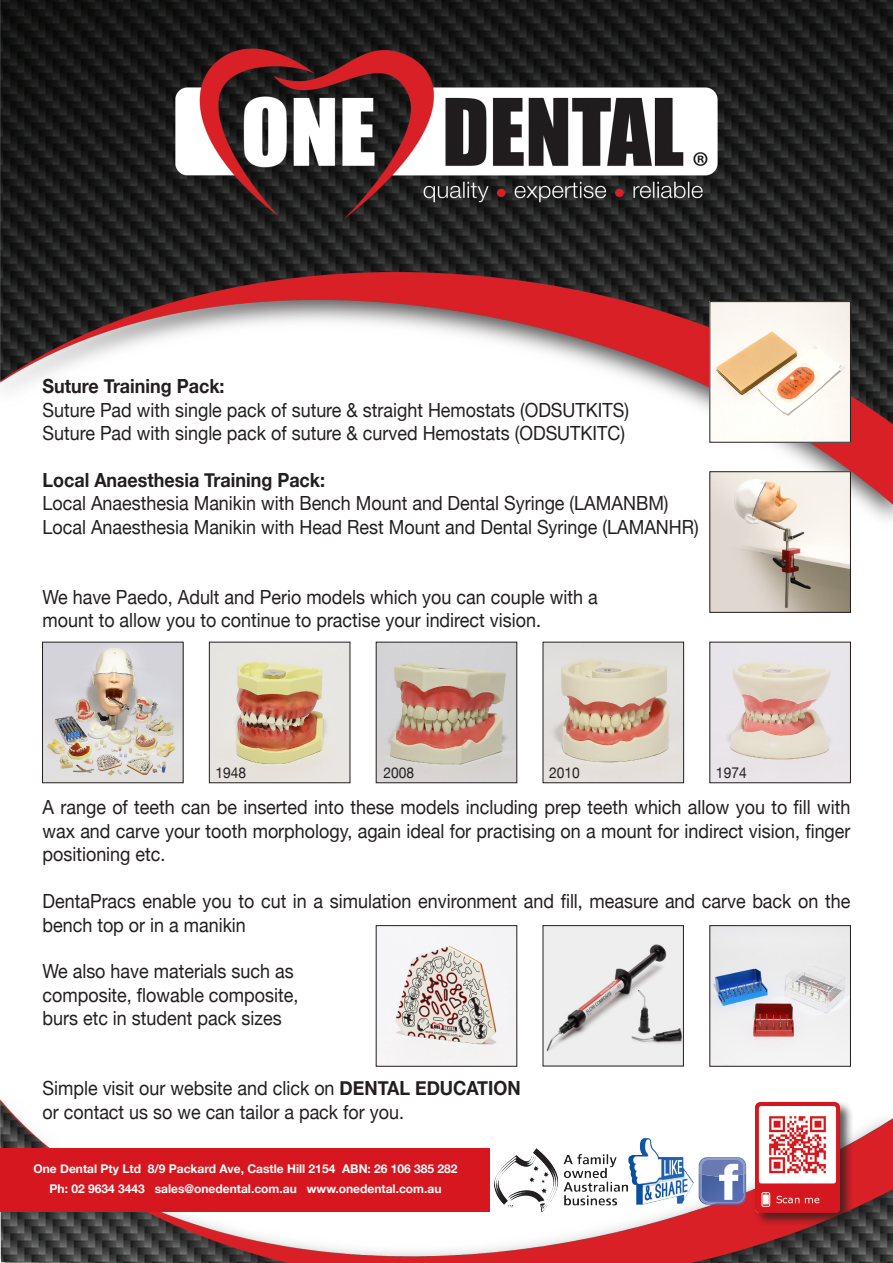
<style>
.page{position:relative;width:893px;height:1263px;background:#fff}
.page>*{position:absolute;margin:0;border:0;box-sizing:border-box;transform-origin:0 0}
.t1{font:19.5px/23.4px "Helvetica Neue";color:#231f20;text-align:justify;scale:.92 1}
.t2{font:700 19.5px "Helvetica Neue";color:#231f20;scale:.92 1}
.t3{font:15px "Helvetica Neue";color:#231f20;scale:.92 1}
.t4{font:700 12px "Helvetica Neue";color:#fff}
.s1{font-weight:700}
</style>
<div class="page">
<img style="left:0;top:0;width:893px;height:1263px">
<img style="left:712px;top:303px;width:137px;height:137px">
<div style="left:710px;top:301px;width:141px;height:141px;border:1px solid #231f20"></div>
<div style="left:0;top:1148px;width:489px;height:64px;background:#d7171f"></div>
<div style="left:753px;top:1100px;width:101px;height:126px;background:#231f20;opacity:.75"></div>
<img style="left:755px;top:1103px;width:85px;height:109px">
<img style="left:495px;top:1148px;width:132px;height:64px">
<img style="left:628px;top:1138px;width:66px;height:66px">
<svg style="left:699px;top:1157px;width:47px;height:47px"></svg>
<img style="left:712px;top:473px;width:137px;height:137px">
<div style="left:710px;top:471px;width:141px;height:141px;border:1px solid #231f20"></div>
<img style="left:378px;top:644px;width:137px;height:137px">
<div style="left:376px;top:642px;width:141px;height:141px;border:1px solid #231f20"></div>
<img style="left:545px;top:644px;width:137px;height:137px">
<div style="left:543px;top:642px;width:141px;height:141px;border:1px solid #231f20"></div>
<img style="left:712px;top:644px;width:137px;height:137px">
<div style="left:710px;top:642px;width:141px;height:141px;border:1px solid #231f20"></div>
<img style="left:211px;top:644px;width:137px;height:137px">
<div style="left:209px;top:642px;width:141px;height:141px;border:1px solid #231f20"></div>
<img style="left:44px;top:644px;width:137px;height:137px">
<div style="left:42px;top:642px;width:141px;height:141px;border:1px solid #231f20"></div>
<img style="left:378px;top:927px;width:137px;height:137px">
<img style="left:545px;top:927px;width:137px;height:137px">
<div style="left:543px;top:925px;width:141px;height:141px;border:1px solid #231f20"></div>
<img style="left:712px;top:927px;width:137px;height:137px">
<div style="left:710px;top:925px;width:141px;height:141px;border:1px solid #231f20"></div>
<p class="t2" style="left:43px;top:371px;width:199px">Suture Training Pack:</p>
<p class="t1" style="left:43px;top:399px;width:639px">Suture Pad with single pack of suture &amp; straight Hemostats (ODSUTKITS)</p>
<p class="t1" style="left:43px;top:422px;width:635px">Suture Pad with single pack of suture &amp; curved Hemostats (ODSUTKITC)</p>
<p class="t2" style="left:43px;top:465px;width:309px">Local Anaesthesia Training Pack:</p>
<p class="t1" style="left:43px;top:493px;width:682px">Local Anaesthesia Manikin with Bench Mount and Dental Syringe (LAMANBM)</p>
<p class="t1" style="left:43px;top:516px;width:715px">Local Anaesthesia Manikin with Head Rest Mount and Dental Syringe (LAMANHR)</p>
<p class="t1" style="left:43px;top:586px;width:605px">We have Paedo, Adult and Perio models which you can couple with a</p>
<p class="t1" style="left:43px;top:610px;width:543px">mount to allow you to continue to practise your indirect vision.</p>
<p class="t3" style="left:216px;top:761px;width:35px">1948</p>
<p class="t3" style="left:383px;top:761px;width:35px">2008</p>
<p class="t3" style="left:549px;top:761px;width:35px">2010</p>
<p class="t3" style="left:716px;top:761px;width:35px">1974</p>
<p class="t1" style="left:43px;top:797px;width:880px">A range of teeth can be inserted into these models including prep teeth which allow you to fill with wax and carve your tooth morphology, again ideal for practising on a mount for indirect vision, finger positioning etc.</p>
<p class="t1" style="left:43px;top:890px;width:879px">DentaPracs enable you to cut in a simulation environment and fill, measure and carve back on the bench top or in a manikin</p>
<p class="t1" style="left:43px;top:961px;width:275px">We also have materials such as</p>
<p class="t1" style="left:43px;top:984px;width:280px">composite, flowable composite,</p>
<p class="t1" style="left:43px;top:1007px;width:262px">burs etc in student pack sizes</p>
<p class="t1" style="left:43px;top:1078px;width:521px">Simple visit our website and click on <span class="s1">DENTAL EDUCATION</span></p>
<p class="t1" style="left:43px;top:1101px;width:394px">or contact us so we can tailor a pack for you.</p>
<p class="t4" style="left:33px;top:1160px;width:426px">One Dental Pty Ltd 8/9 Packard Ave, Castle Hill 2154 ABN: 26 106 385 282</p>
<p class="t4" style="left:50px;top:1179px;width:393px">Ph: 02 9634 3443 sales@onedental.com.au www.onedental.com.au</p>
</div>
